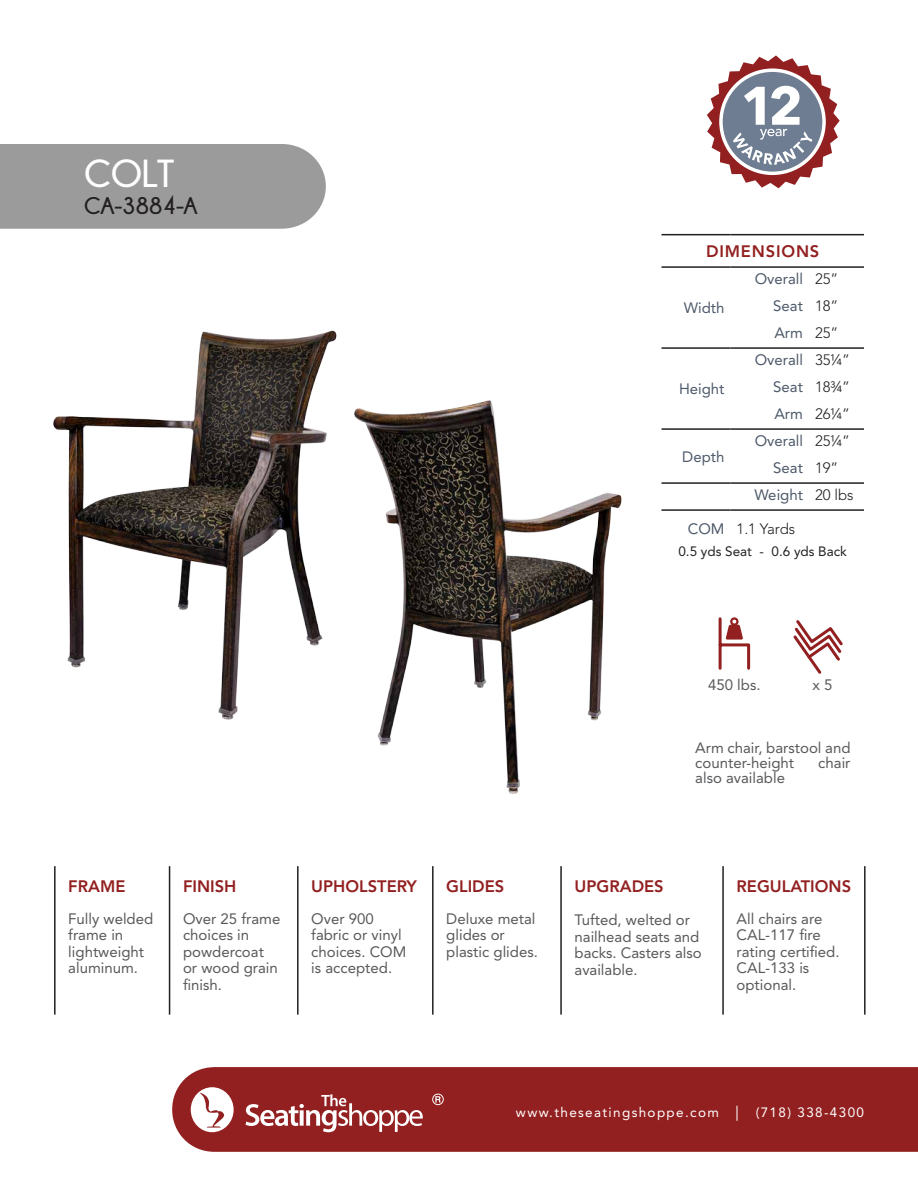
<style>
.page{position:relative;width:918px;height:1188px;background:#fff}
.page>*{position:absolute;margin:0;border:0;box-sizing:border-box;transform-origin:0 0}
.t1{font:700 39px "Champagne&Limousines";color:#fff}
.t2{font:700 24px "Champagne&Limousines";color:#231f20}
.t3{font:800 16.5px "Avenir LT Std";color:#932020}
.t4{font:800 16.5px "Avenir LT Std";letter-spacing:.05em;color:#932020}
.t5{font:15px/16.5px "Avenir LT Std";color:#58595b}
.t6{font:15px "Avenir LT Std";color:#4d5969}
.t7{font:300 15px "Avenir LT Std";color:#231f20}
.t8{font:13.5px "Avenir LT Std";letter-spacing:.1em;color:#fff}
.t9{font:13.5px "Avenir LT Std";color:#231f20}
.s1{font-size:15px}
</style>
<div class="page">
<div style="left:172px;top:1067px;width:746px;height:85px;background:#932020"></div>
<hr style="left:297px;top:866px;width:2px;height:149px;background:#231f20">
<hr style="left:432px;top:866px;width:2px;height:149px;background:#231f20">
<hr style="left:560px;top:866px;width:2px;height:149px;background:#231f20">
<hr style="left:169px;top:866px;width:1px;height:149px;background:#231f20">
<hr style="left:54px;top:866px;width:2px;height:149px;background:#231f20">
<hr style="left:722px;top:866px;width:2px;height:149px;background:#231f20">
<hr style="left:864px;top:866px;width:2px;height:149px;background:#231f20">
<svg style="left:246px;top:1094px;width:177px;height:38px"></svg>
<svg style="left:191px;top:1087px;width:43px;height:45px"></svg>
<div style="left:0;top:144px;width:326px;height:85px;background:#9a9b9a"></div>
<svg style="left:718px;top:617px;width:33px;height:53px"></svg>
<div style="left:730px;top:617px;width:9px;height:9px;border:2px solid #932020;border-radius:50%"></div>
<div style="left:432px;top:1094px;width:12px;height:11px;border:1px solid #fff;border-radius:50%"></div>
<svg style="left:435px;top:1096px;width:6px;height:7px"></svg>
<svg style="left:707px;top:55px;width:133px;height:133px"></svg>
<svg style="left:793px;top:620px;width:50px;height:54px"></svg>
<img style="left:354px;top:400px;width:268px;height:394px">
<img style="left:53px;top:330px;width:284px;height:390px">
<hr style="left:662px;top:347px;width:69px;height:2px;background:#231f20">
<hr style="left:731px;top:347px;width:78px;height:2px;background:#231f20">
<hr style="left:809px;top:347px;width:55px;height:2px;background:#231f20">
<hr style="left:662px;top:428px;width:69px;height:2px;background:#231f20">
<hr style="left:731px;top:428px;width:78px;height:2px;background:#231f20">
<hr style="left:809px;top:428px;width:55px;height:2px;background:#231f20">
<hr style="left:662px;top:482px;width:69px;height:2px;background:#231f20">
<hr style="left:731px;top:482px;width:78px;height:2px;background:#231f20">
<hr style="left:809px;top:482px;width:55px;height:2px;background:#231f20">
<hr style="left:662px;top:509px;width:69px;height:2px;background:#231f20">
<hr style="left:731px;top:509px;width:78px;height:2px;background:#231f20">
<hr style="left:809px;top:509px;width:55px;height:2px;background:#231f20">
<hr style="left:662px;top:234px;width:69px;height:1px;background:#231f20">
<hr style="left:731px;top:234px;width:78px;height:1px;background:#231f20">
<hr style="left:809px;top:234px;width:55px;height:1px;background:#231f20">
<hr style="left:662px;top:266px;width:69px;height:2px;background:#231f20">
<hr style="left:731px;top:266px;width:78px;height:2px;background:#231f20">
<hr style="left:809px;top:266px;width:55px;height:2px;background:#231f20">
<p class="t1" style="left:84px;top:152px;width:92px">COLT</p>
<p class="t2" style="left:84px;top:192px;width:115px">CA-3884-A</p>
<p class="t4" style="left:706px;top:242px;width:115px">DIMENSIONS</p>
<p class="t6" style="left:684px;top:299px;width:42px">Width</p>
<p class="t6" style="left:679px;top:380px;width:47px">Height</p>
<p class="t6" style="left:682px;top:448px;width:44px">Depth</p>
<p class="t6" style="left:755px;top:270px;width:50px">Overall</p>
<p class="t7" style="left:815px;top:270px;width:25px">25”</p>
<p class="t6" style="left:773px;top:297px;width:31px">Seat</p>
<p class="t7" style="left:815px;top:297px;width:25px">18”</p>
<p class="t6" style="left:774px;top:324px;width:30px">Arm</p>
<p class="t7" style="left:815px;top:324px;width:25px">25”</p>
<p class="t6" style="left:755px;top:351px;width:50px">Overall</p>
<p class="t7" style="left:815px;top:351px;width:37px">35¼”</p>
<p class="t6" style="left:773px;top:378px;width:31px">Seat</p>
<p class="t7" style="left:815px;top:378px;width:37px">18¾”</p>
<p class="t6" style="left:774px;top:405px;width:30px">Arm</p>
<p class="t7" style="left:815px;top:405px;width:37px">26¼”</p>
<p class="t6" style="left:755px;top:432px;width:50px">Overall</p>
<p class="t7" style="left:815px;top:432px;width:37px">25¼”</p>
<p class="t6" style="left:773px;top:459px;width:31px">Seat</p>
<p class="t7" style="left:815px;top:459px;width:25px">19”</p>
<p class="t6" style="left:755px;top:486px;width:50px">Weight</p>
<p class="t7" style="left:815px;top:486px;width:40px">20 lbs</p>
<p class="t6" style="left:688px;top:520px;width:38px">COM</p>
<p class="t7" style="left:737px;top:520px;width:60px">1.1 Yards</p>
<p class="t9" style="left:678px;top:544px;width:170px">0.5 yds Seat - 0.6 yds Back</p>
<p class="t5" style="left:708px;top:676px;width:54px">450 lbs.</p>
<p class="t5" style="left:813px;top:676px;width:22px">x 5</p>
<p class="t5" style="left:695px;top:741px;width:157px;line-height:15px">Arm chair, barstool and counter-height</p>
<p class="t5" style="left:818px;top:755px;width:34px">chair</p>
<p class="t5" style="left:695px;top:770px;width:91px">also available</p>
<p class="t3" style="left:68px;top:877px;width:59px">FRAME</p>
<p class="t5" style="left:68px;top:910px;width:87px">Fully welded frame in lightweight aluminum.</p>
<p class="t3" style="left:183px;top:877px;width:55px">FINISH</p>
<p class="t5" style="left:183px;top:910px;width:99px">Over 25 frame choices in powdercoat or wood grain finish.</p>
<p class="t3" style="left:311px;top:877px;width:107px">UPHOLSTERY</p>
<p class="t5" style="left:311px;top:910px;width:97px">Over 900 fabric or vinyl choices. COM is accepted.</p>
<p class="t3" style="left:446px;top:877px;width:60px">GLIDES</p>
<p class="t5" style="left:446px;top:910px;width:93px">Deluxe metal glides or plastic glides.</p>
<p class="t3" style="left:575px;top:877px;width:91px">UPGRADES</p>
<p class="t5" style="left:575px;top:912px;width:129px">Tufted, welted or nailhead seats and backs. Casters also available.</p>
<p class="t3" style="left:737px;top:877px;width:116px">REGULATIONS</p>
<p class="t5" style="left:737px;top:910px;width:105px">All chairs are<br>CAL-117 fire rating certified.<br>CAL-133 is optional.</p>
<p class="t8" style="left:516px;top:1104px;width:350px">www.theseatingshoppe.com <span class="s1">|</span> (718) 338-4300</p>
</div>
